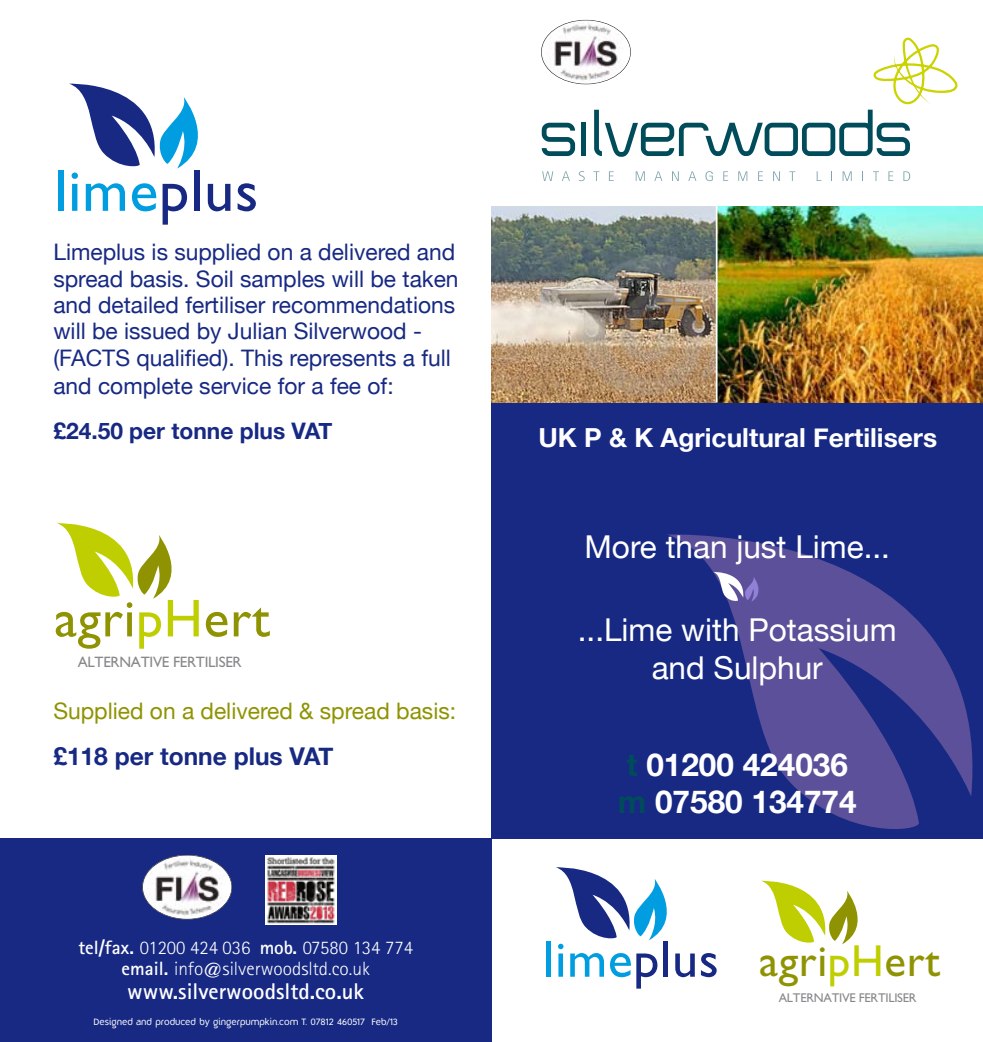
<style>
.page{position:relative;width:983px;height:1042px;background:#fff}
.page>*{position:absolute;margin:0;border:0;box-sizing:border-box;transform-origin:0 0}
.t1{font:60.02px "Gill Sans";letter-spacing:.015em;color:#009ee0}
.t2{font:53.55px "Gill Sans";letter-spacing:.015em;color:#8f9302}
.t3{font:44.98px "Gill Sans";letter-spacing:.015em;color:#8f9302}
.t4{font:31.5px/37.8px "Helvetica Neue";color:#fff;text-align:center}
.t5{font:700 31.5px/37.8px "Helvetica Neue";color:#fff}
.t6{font:700 26.25px "Helvetica Neue";color:#fff}
.t7{font:700 24.5px "Helvetica Neue";color:#172983}
.t8{font:22.75px/26.6px "Helvetica Neue";color:#172983}
.t9{font:22.75px "Helvetica Neue";color:#8f9302}
.t10{font:700 22.75px "Rotis Sans Serif";color:#fff}
.t11{font:700 22.75px "Helvetica Neue";color:#172983}
.t12{font:300 19.25px/21px "Rotis Sans Serif";color:#fff;text-align:center}
.t13{font:15.05px "Gill Sans";letter-spacing:-.02em;color:#87888a}
.t14{font:12.6px "Gill Sans";letter-spacing:-.02em;color:#87888a}
.t15{font:8.75px "Qurillian";color:#fff}
.s1{color:#172983}
.s2{color:#bfce00}
.s3{font-weight:700}
.s4{color:#004c5b}
.s5{font-size:51.62px;color:#009ee0}
.s6{font-size:51.62px;color:#172983}
</style>
<div class="page">
<div style="left:491px;top:402px;width:491px;height:436px;background:#172983"></div>
<div style="left:0;top:838px;width:491px;height:204px;background:#172983"></div>
<svg style="left:667px;top:534px;width:315px;height:305px"></svg>
<svg style="left:542px;top:171px;width:11px;height:10px"></svg>
<svg style="left:562px;top:171px;width:7px;height:10px"></svg>
<svg style="left:578px;top:171px;width:6px;height:10px"></svg>
<svg style="left:593px;top:171px;width:6px;height:10px"></svg>
<svg style="left:608px;top:171px;width:5px;height:10px"></svg>
<svg style="left:635px;top:171px;width:9px;height:10px"></svg>
<svg style="left:654px;top:171px;width:8px;height:10px"></svg>
<svg style="left:672px;top:171px;width:6px;height:10px"></svg>
<svg style="left:688px;top:171px;width:8px;height:10px"></svg>
<svg style="left:705px;top:171px;width:7px;height:10px"></svg>
<svg style="left:723px;top:171px;width:5px;height:10px"></svg>
<svg style="left:738px;top:171px;width:9px;height:10px"></svg>
<svg style="left:758px;top:171px;width:4px;height:10px"></svg>
<svg style="left:773px;top:171px;width:6px;height:10px"></svg>
<svg style="left:789px;top:171px;width:6px;height:10px"></svg>
<svg style="left:816px;top:171px;width:5px;height:10px"></svg>
<svg style="left:842px;top:171px;width:9px;height:10px"></svg>
<svg style="left:873px;top:171px;width:5px;height:10px"></svg>
<svg style="left:888px;top:171px;width:5px;height:10px"></svg>
<svg style="left:903px;top:171px;width:6px;height:10px"></svg>
<img style="left:491px;top:207px;width:224px;height:195px">
<img style="left:717px;top:207px;width:265px;height:195px">
<svg style="left:713px;top:571px;width:47px;height:31px"></svg>
<svg style="left:69px;top:83px;width:129px;height:86px"></svg>
<svg style="left:142px;top:855px;width:90px;height:64px"></svg>
<img style="left:265px;top:856px;width:72px;height:68px">
<svg style="left:556px;top:867px;width:111px;height:74px"></svg>
<svg style="left:541px;top:20px;width:417px;height:137px"></svg>
<svg style="left:761px;top:880px;width:97px;height:65px"></svg>
<svg style="left:57px;top:523px;width:115px;height:76px"></svg>
<h1 class="t1" style="left:54px;top:156px;width:206px">lime<span class="s1">plus</span></h1>
<p class="t8" style="left:53px;top:239px;width:406px">Limeplus is supplied on a delivered and spread basis. Soil samples will be taken and detailed fertiliser recommendations will be issued by Julian Silverwood - (FACTS qualified). This represents a full and complete service for a fee of:</p>
<p class="t11" style="left:53px;top:417px;width:280px">£24.50 per tonne plus VAT</p>
<h2 class="t2" style="left:54px;top:587px;width:217px">agri<span class="s2">pH</span>ert</h2>
<p class="t13" style="left:78px;top:653px;width:165px">ALTERNATIVE FERTILISER</p>
<p class="t9" style="left:53px;top:697px;width:404px">Supplied on a delivered &amp; spread basis:</p>
<p class="t7" style="left:53px;top:741px;width:281px">£118 per tonne plus VAT</p>
<p class="t12" style="left:78px;top:936px;width:336px"><span class="s3">tel/fax.</span> 01200 424 036 <span class="s3">mob.</span> 07580 134 774 <span class="s3">email.</span> info@silverwoodsltd.co.uk</p>
<p class="t10" style="left:127px;top:977px;width:238px">www.silverwoodsltd.co.uk</p>
<p class="t15" style="left:93px;top:1016px;width:306px">Designed and produced by gingerpumpkin.com T. 07812 460517 Feb/13</p>
<p class="t6" style="left:538px;top:421px;width:400px">UK P &amp; K Agricultural Fertilisers</p>
<h3 class="t4" style="left:584px;top:527px;width:307px">More than just Lime...</h3>
<h3 class="t4" style="left:577px;top:611px;width:320px">...Lime with Potassium and Sulphur</h3>
<h3 class="t5" style="left:617px;top:744px;width:240px"><span class="s4">t</span> 01200 424036 <span class="s4">m</span> 07580 134774</h3>
<h3 class="t3" style="left:543px;top:935px;width:398px"><span class="s5">lime</span><span class="s6">plus</span> agri<span class="s2">pH</span>ert</h3>
<p class="t14" style="left:778px;top:990px;width:139px">ALTERNATIVE FERTILISER</p>
</div>
